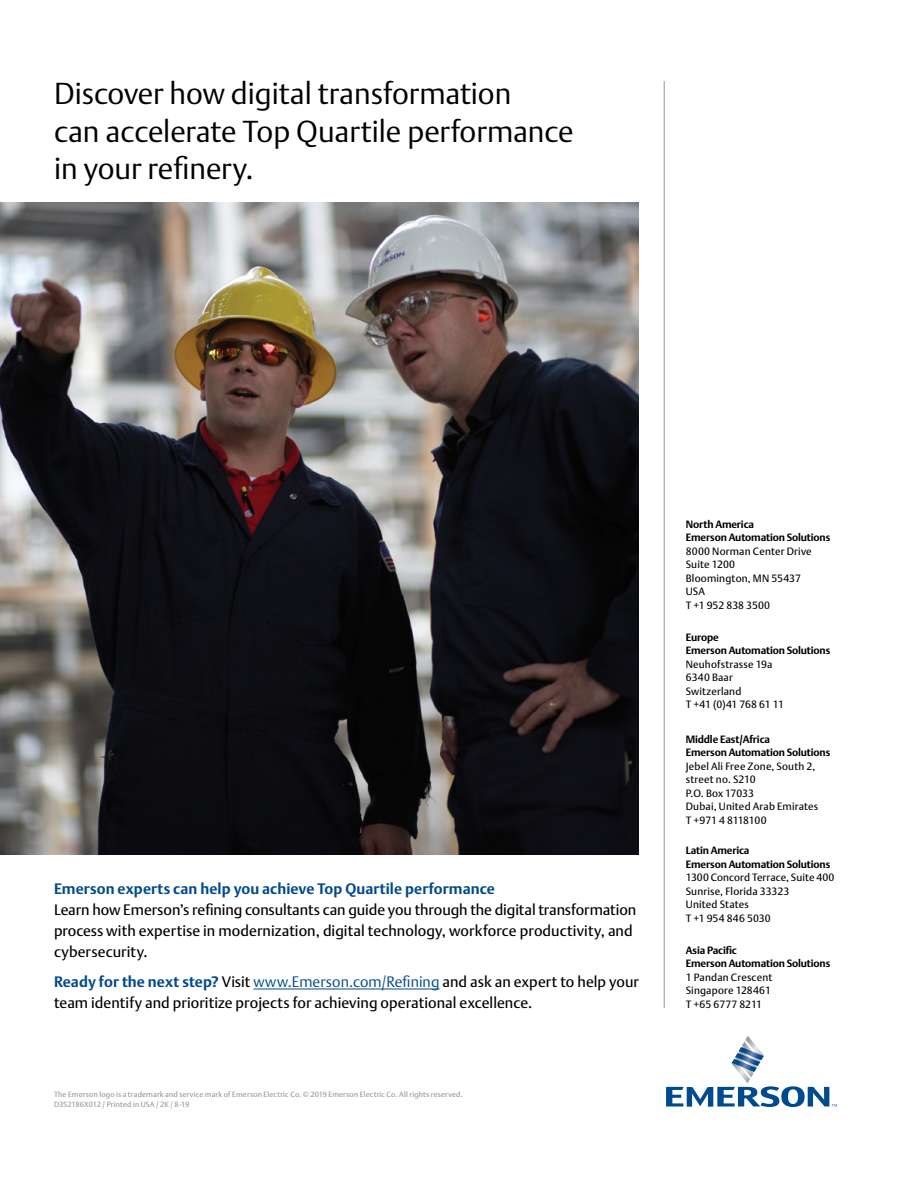
<style>
.page{position:relative;width:918px;height:1188px;background:#fff}
.page>*{position:absolute;margin:0;border:0;box-sizing:border-box;transform-origin:0 0}
.t1{font:30px/37.5px "DTL Argo T Light";color:#000}
.t2{font:15px/21px "DTL Argo T";letter-spacing:.005em;color:#000}
.t3{font:700 15px "DTL Argo T";letter-spacing:.005em;color:#004b8d}
.t4{font:10.5px/13.5px "DTL Argo T";letter-spacing:.015em;color:#000}
.t5{font:700 10.5px/13.5px "DTL Argo T";letter-spacing:-.015em;color:#000}
.t6{font:7.5px/10.5px "DTL Argo T";letter-spacing:.02em;color:#939598}
.s1{font-weight:700;color:#004b8d}
.s2{font-family:"DTL Argo T Light";color:#004b8d}
</style>
<div class="page">
<svg style="left:666px;top:1036px;width:171px;height:71px"></svg>
<img style="left:0;top:202px;width:639px;height:653px">
<hr style="left:254px;top:989px;width:186px;height:1px;background:#004b8d">
<hr style="left:664px;top:81px;width:1px;height:927px;background:#939598">
<h1 class="t1" style="left:54px;top:75px;width:521px">Discover how digital transformation<br>can accelerate Top Quartile performance in your refinery.</h1>
<h2 class="t3" style="left:54px;top:880px;width:442px">Emerson experts can help you achieve Top Quartile performance</h2>
<h2 class="t2" style="left:54px;top:899px;width:584px">Learn how Emerson’s refining consultants can guide you through the digital transformation process with expertise in modernization, digital technology, workforce productivity, and cybersecurity.</h2>
<h2 class="t2" style="left:54px;top:971px;width:586px"><span class="s1">Ready for the next step?</span> Visit <span class="s2">www.Emerson.com/Refining</span> and ask an expert to help your team identify and prioritize projects for achieving operational excellence.</h2>
<p class="t6" style="left:54px;top:1089px;width:410px">The Emerson logo is a trademark and service mark of Emerson Electric Co. © 2019 Emerson Electric Co. All rights reserved.<br>D352186X012 / Printed in USA / 2K / 8-19</p>
<p class="t5" style="left:686px;top:517px;width:146px">North America<br>Emerson Automation Solutions</p>
<p class="t4" style="left:686px;top:544px;width:127px">8000 Norman Center Drive<br>Suite 1200<br>Bloomington, MN 55437<br>USA<br>T +1 952 838 3500</p>
<p class="t5" style="left:686px;top:630px;width:146px">Europe<br>Emerson Automation Solutions</p>
<p class="t4" style="left:686px;top:657px;width:100px">Neuhofstrasse 19a<br>6340 Baar<br>Switzerland<br>T +41 (0)41 768 61 11</p>
<p class="t5" style="left:686px;top:732px;width:146px">Middle East/Africa<br>Emerson Automation Solutions</p>
<p class="t4" style="left:686px;top:759px;width:134px">Jebel Ali Free Zone, South 2, street no. S210<br>P.O. Box 17033<br>Dubai, United Arab Emirates<br>T +971 4 8118100</p>
<p class="t5" style="left:686px;top:844px;width:146px">Latin America<br>Emerson Automation Solutions</p>
<p class="t4" style="left:686px;top:871px;width:150px">1300 Concord Terrace, Suite 400<br>Sunrise, Florida 33323<br>United States<br>T +1 954 846 5030</p>
<p class="t5" style="left:686px;top:943px;width:146px">Asia Pacific<br>Emerson Automation Solutions</p>
<p class="t4" style="left:686px;top:970px;width:88px">1 Pandan Crescent<br>Singapore 128461<br>T +65 6777 8211</p>
</div>
